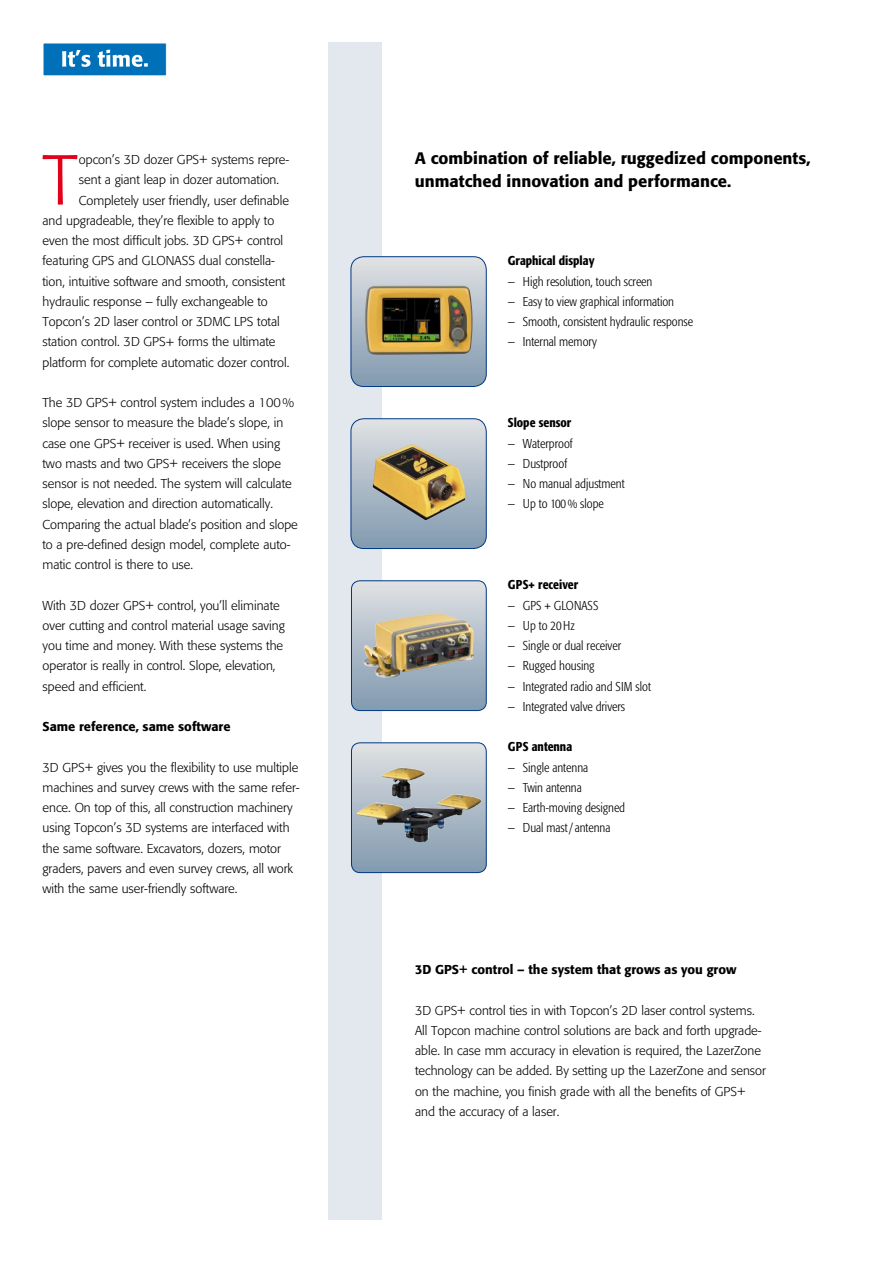
<style>
.page{position:relative;width:893px;height:1263px;background:#fff}
.page>*{position:absolute;margin:0;border:0;box-sizing:border-box;transform-origin:0 0}
.t1{font:300 69.9px "Formata";color:#e2001a}
.t2{font:500 16.5px/23.2px "Formata";color:#000}
.t3{font:300 12.75px/20.2px "Formata";color:#000}
.t4{font:300 condensed 12.75px "Formata";color:#000}
.t5{font:500 12.75px "Formata";color:#000}
.t6{font:500 condensed 12.75px "Formata";color:#000}
</style>
<div class="page">
<div style="left:43px;top:43px;width:123px;height:33px;background:#0071b9"></div>
<svg style="left:62px;top:50px;width:29px;height:17px"></svg>
<svg style="left:98px;top:50px;width:50px;height:17px"></svg>
<div style="left:328px;top:43px;width:54px;height:1177px;background:#e2e8ee"></div>
<svg style="left:351px;top:419px;width:135px;height:129px;background:#afbcc9"></svg>
<div style="left:351px;top:418px;width:136px;height:131px;border:1px solid #003882;border-radius:13px"></div>
<img style="left:373px;top:444px;width:92px;height:76px">
<svg style="left:351px;top:743px;width:135px;height:129px;background:#a9b5bf"></svg>
<div style="left:351px;top:742px;width:136px;height:131px;border:1px solid #003882;border-radius:9px"></div>
<img style="left:356px;top:767px;width:99px;height:61px">
<svg style="left:351px;top:581px;width:135px;height:129px;background:#b0bdc9"></svg>
<div style="left:351px;top:580px;width:136px;height:131px;border:1px solid #003882;border-radius:9px"></div>
<svg style="left:351px;top:257px;width:135px;height:129px;background:#afbcc9"></svg>
<div style="left:351px;top:256px;width:136px;height:131px;border:1px solid #003882;border-radius:13px"></div>
<img style="left:365px;top:285px;width:108px;height:70px">
<img style="left:364px;top:613px;width:110px;height:65px">
<h1 class="t1" style="left:43px;top:139px;width:36px">T</h1>
<p class="t3" style="left:79px;top:150px;width:212px">opcon’s 3D dozer GPS+ systems repre-</p>
<p class="t3" style="left:79px;top:170px;width:202px">sent a giant leap in dozer automation.</p>
<p class="t3" style="left:79px;top:190px;width:212px">Completely user friendly, user definable</p>
<p class="t3" style="left:43px;top:210px;width:233px">and upgradeable, they’re flexible to apply to</p>
<p class="t3" style="left:43px;top:231px;width:242px">even the most difficult jobs. 3D GPS+ control</p>
<p class="t3" style="left:43px;top:251px;width:234px">featuring GPS and GLONASS dual constella-</p>
<p class="t3" style="left:43px;top:271px;width:244px">tion, intuitive software and smooth, consistent</p>
<p class="t3" style="left:43px;top:291px;width:227px">hydraulic response – fully exchangeable to</p>
<p class="t3" style="left:43px;top:312px;width:239px">Topcon’s 2D laser control or 3DMC LPS total</p>
<p class="t3" style="left:43px;top:332px;width:235px">station control. 3D GPS+ forms the ultimate</p>
<p class="t3" style="left:43px;top:352px;width:248px">platform for complete automatic dozer control.</p>
<p class="t3" style="left:43px;top:393px;width:257px">The 3D GPS+ control system includes a 100% slope sensor to measure the blade’s slope, in case one GPS+ receiver is used. When using two masts and two GPS+ receivers the slope sensor is not needed. The system will calculate slope, elevation and direction automatically.<br>Comparing the actual blade’s position and slope to a pre-defined design model, complete auto&shy;matic control is there to use.</p>
<p class="t3" style="left:43px;top:595px;width:244px">With 3D dozer GPS+ control, you’ll eliminate over cutting and control material usage saving you time and money. With these systems the operator is really in control. Slope, elevation, speed and efficient.</p>
<p class="t5" style="left:43px;top:719px;width:189px">Same reference, same software</p>
<p class="t3" style="left:43px;top:757px;width:258px">3D GPS+ gives you the flexibility to use multiple machines and survey crews with the same refer&shy;ence. On top of this, all construction machinery using Topcon’s 3D systems are interfaced with the same software. Excavators, dozers, motor graders, pavers and even survey crews, all work with the same user-friendly software.</p>
<p class="t2" style="left:415px;top:147px;width:397px">A combination of reliable, ruggedized components, unmatched innovation and performance.</p>
<p class="t6" style="left:508px;top:253px;width:88px">Graphical display</p>
<p class="t4" style="left:508px;top:274px;width:146px">— High resolution, touch screen</p>
<p class="t4" style="left:508px;top:294px;width:168px">— Easy to view graphical information</p>
<p class="t4" style="left:508px;top:314px;width:187px">— Smooth, consistent hydraulic response</p>
<p class="t4" style="left:508px;top:334px;width:91px">— Internal memory</p>
<p class="t6" style="left:508px;top:415px;width:65px">Slope sensor</p>
<p class="t4" style="left:508px;top:436px;width:66px">— Waterproof</p>
<p class="t4" style="left:508px;top:456px;width:61px">— Dustproof</p>
<p class="t4" style="left:508px;top:476px;width:118px">— No manual adjustment</p>
<p class="t4" style="left:508px;top:496px;width:97px">— Up to 100% slope</p>
<p class="t6" style="left:508px;top:577px;width:72px">GPS+ receiver</p>
<p class="t4" style="left:508px;top:598px;width:92px">— GPS + GLONASS</p>
<p class="t4" style="left:508px;top:618px;width:69px">— Up to 20Hz</p>
<p class="t4" style="left:508px;top:638px;width:115px">— Single or dual receiver</p>
<p class="t4" style="left:508px;top:658px;width:88px">— Rugged housing</p>
<p class="t4" style="left:508px;top:679px;width:145px">— Integrated radio and SIM slot</p>
<p class="t4" style="left:508px;top:699px;width:119px">— Integrated valve drivers</p>
<p class="t6" style="left:508px;top:739px;width:66px">GPS antenna</p>
<p class="t4" style="left:508px;top:760px;width:82px">— Single antenna</p>
<p class="t4" style="left:508px;top:780px;width:75px">— Twin antenna</p>
<p class="t4" style="left:508px;top:800px;width:119px">— Earth-moving designed</p>
<p class="t4" style="left:508px;top:820px;width:104px">— Dual mast/antenna</p>
<p class="t5" style="left:415px;top:962px;width:323px">3D GPS+ control – the system that grows as you grow</p>
<p class="t3" style="left:415px;top:1000px;width:352px">3D GPS+ control ties in with Topcon’s 2D laser control systems.<br>All Topcon machine control solutions are back and forth upgrade&shy;able. In case mm accuracy in elevation is required, the LazerZone technology can be added. By setting up the LazerZone and sensor on the machine, you finish grade with all the benefits of GPS+ and the accuracy of a laser.</p>
</div>
